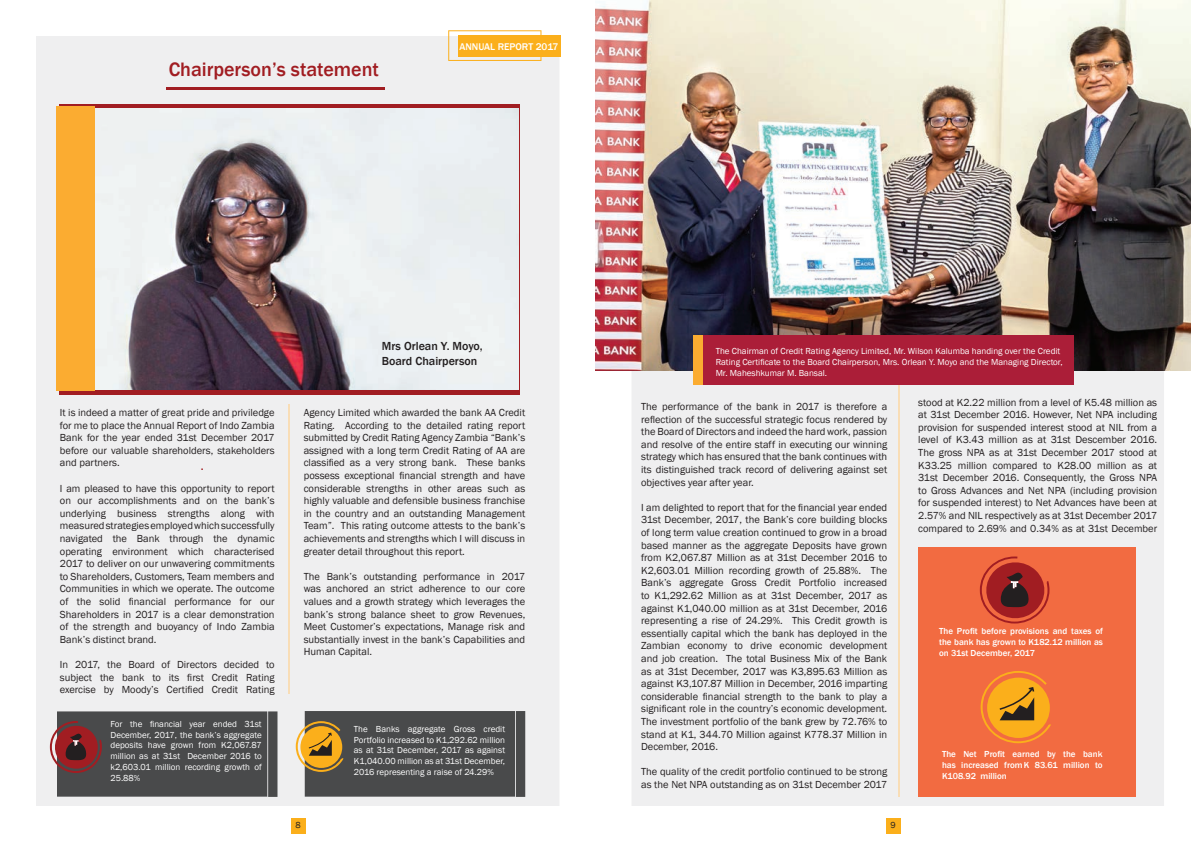
<style>
.page{position:relative;width:1191px;height:842px;background:#fff}
.page>*{position:absolute;margin:0;border:0;box-sizing:border-box;transform-origin:0 0}
.t1{font:500 20px "Franklin Gothic";color:#a11d22}
.t2{font:500 12px/14.4px "Franklin Gothic";color:#231f20}
.t3{font:500 12px "Franklin Gothic";color:#a11d22}
.t4{font:10.5px/12.6px "Franklin Gothic";color:#231f20;text-align:justify}
.t5{font:500 10px "Franklin Gothic";color:#fff}
.t6{font:9px/10.8px "Franklin Gothic";color:#fff;text-align:justify}
.t7{font:500 9px/10.8px "Franklin Gothic";color:#fff;text-align:justify}
.t8{font:9px "Franklin Gothic";color:#231f20}
</style>
<div class="page">
<div style="left:632px;top:371px;width:532px;height:435px;background:#efeff0"></div>
<div style="left:36px;top:36px;width:523px;height:770px;background:#efeff0"></div>
<hr style="left:898px;top:349px;width:1px;height:448px;background:#f8ddb6">
<hr style="left:289px;top:405px;width:1px;height:289px;background:#f8ddb6">
<div style="left:59px;top:104px;width:461px;height:291px;background:#a11d22"></div>
<img style="left:95px;top:108px;width:423px;height:282px">
<svg style="left:50px;top:711px;width:227px;height:86px;background:#544c4d"></svg>
<svg style="left:296px;top:711px;width:229px;height:86px;background:#5b564d"></svg>
<hr style="left:166px;top:88px;width:219px;height:2px;background:#a11d22">
<svg style="left:448px;top:30px;width:93px;height:31px"></svg>
<div style="left:458px;top:36px;width:102px;height:21px;background:#fbaf1b"></div>
<div style="left:918px;top:548px;width:217px;height:249px;background:#f26b41"></div>
<svg style="left:979px;top:556px;width:70px;height:67px"></svg>
<svg style="left:980px;top:671px;width:71px;height:72px"></svg>
<div style="left:56px;top:106px;width:39px;height:285px;background:#fbac31"></div>
<img style="left:595px;top:0;width:596px;height:371px">
<div style="left:693px;top:336px;width:10px;height:49px;background:#fbac31"></div>
<div style="left:703px;top:336px;width:370px;height:49px;background:#ab1e38"></div>
<div style="left:886px;top:818px;width:14px;height:16px;background:#fbaf1b"></div>
<div style="left:291px;top:818px;width:14px;height:16px;background:#fbaf1b"></div>
<h1 class="t1" style="left:169px;top:57px;width:212px">Chairperson’s statement</h1>
<p class="t5" style="left:459px;top:41px;width:100px">ANNUAL REPORT 2017</p>
<p class="t2" style="left:382px;top:339px;width:102px">Mrs Orlean Y. Moyo,<br>Board Chairperson</p>
<p class="t4" style="left:60px;top:406px;width:216px">It is indeed a matter of great pride and priviledge for me to place the Annual Report of Indo Zambia Bank for the year ended 31st December 2017 before our valuable shareholders, stakeholders and partners.</p>
<p class="t4" style="left:60px;top:482px;width:216px">I am pleased to have this opportunity to report on our accomplishments and on the bank’s underlying business strengths along with measured strategies employed which successfully navigated the Bank through the dynamic operating environment which characterised 2017 to deliver on our unwavering commitments to Shareholders, Customers, Team members and Communities in which we operate. The outcome of the solid financial performance for our Shareholders in 2017 is a clear demonstration of the strength and buoyancy of Indo Zambia Bank’s distinct brand.</p>
<p class="t4" style="left:60px;top:658px;width:216px">In 2017, the Board of Directors decided to subject the bank to its first Credit Rating exercise by Moody’s Certified Credit Rating</p>
<p class="t6" style="left:110px;top:718px;width:153px">For the financial year ended 31st December, 2017, the bank’s aggregate deposits have grown from K2,067.87 million as at 31st December 2016 to k2,603.01 million recording growth of 25.88%</p>
<p class="t6" style="left:354px;top:724px;width:153px">The Banks aggregate Gross credit Portfolio increased to K1,292.62 million as at 31st December, 2017 as against K1,040.00 million as at 31st December, 2016 representing a raise of 24.29%</p>
<p class="t4" style="left:304px;top:406px;width:223px">Agency Limited which awarded the bank AA Credit Rating. According to the detailed rating report submitted by Credit Rating Agency Zambia “Bank’s assigned with a long term Credit Rating of AA are classified as a very strong bank. These banks possess exceptional financial strength and have considerable strengths in other areas such as highly valuable and defensible business franchise in the country and an outstanding Management Team”. This rating outcome attests to the bank’s achievements and strengths which I will discuss in greater detail throughout this report.</p>
<p class="t4" style="left:304px;top:570px;width:223px">The Bank’s outstanding performance in 2017 was anchored an strict adherence to our core values and a growth strategy which leverages the bank’s strong balance sheet to grow Revenues, Meet Customer’s expectations, Manage risk and substantially invest in the bank’s Capabilities and Human Capital.</p>
<p class="t3" style="left:201px;top:458px;width:4px">.</p>
<p class="t6" style="left:715px;top:346px;width:348px;text-align:left">The Chairman of Credit Rating Agency Limited, Mr. Wilson Kalumba handing over the Credit<br>Rating Certificate to the Board Chairperson, Mrs. Orlean Y. Moyo and the Managing Director,<br>Mr. Maheshkumar M. Bansal.</p>
<p class="t4" style="left:641px;top:400px;width:248px">The performance of the bank in 2017 is therefore a reflection of the successful strategic focus rendered by the Board of Directors and indeed the hard work, passion and resolve of the entire staff in executing our winning strategy which has ensured that the bank continues with its distinguished track record of delivering against set objectives year after year.</p>
<p class="t4" style="left:641px;top:501px;width:248px">I am delighted to report that for the financial year ended 31st December, 2017, the Bank’s core building blocks of long term value creation continued to grow in a broad based manner as the aggregate Deposits have grown from K2,067.87 Million as at 31st December 2016 to K2,603.01 Million recording growth of 25.88%. The Bank’s aggregate Gross Credit Portfolio increased to K1,292.62 Million as at 31st December, 2017 as against K1,040.00 million as at 31st December, 2016 representing a rise of 24.29%. This Credit growth is essentially capital which the bank has deployed in the Zambian economy to drive economic development and job creation. The total Business Mix of the Bank as at 31st December, 2017 was K3,895.63 Million as against K3,107.87 Million in December, 2016 imparting considerable financial strength to the bank to play a significant role in the country’s economic development.<br>The investment portfolio of the bank grew by 72.76% to stand at K1, 344.70 Million against K778.37 Million in December, 2016.</p>
<p class="t4" style="left:641px;top:766px;width:248px">The quality of the credit portfolio continued to be strong as the Net NPA outstanding as on 31st December 2017</p>
<p class="t4" style="left:918px;top:396px;width:240px">stood at K2.22 million from a level of K5.48 million as at 31st December 2016. However, Net NPA including provision for suspended interest stood at NIL from a level of K3.43 million as at 31st Descember 2016.<br>The gross NPA as at 31st December 2017 stood at K33.25 million compared to K28.00 million as at 31st December 2016. Consequently, the Gross NPA to Gross Advances and Net NPA (including provision for suspended interest) to Net Advances have been at 2.57% and NIL respectively as at 31st December 2017 compared to 2.69% and 0.34% as at 31st December</p>
<p class="t7" style="left:939px;top:626px;width:165px">The Profit before provisions and taxes of the bank has grown to K182.12 million as on 31st December, 2017</p>
<p class="t7" style="left:942px;top:749px;width:162px">The Net Profit earned by the bank has increased fromK 83.61 million to K108.92 million</p>
<p class="t8" style="left:295px;top:820px;width:7px">8</p>
<p class="t8" style="left:890px;top:820px;width:7px">9</p>
</div>
